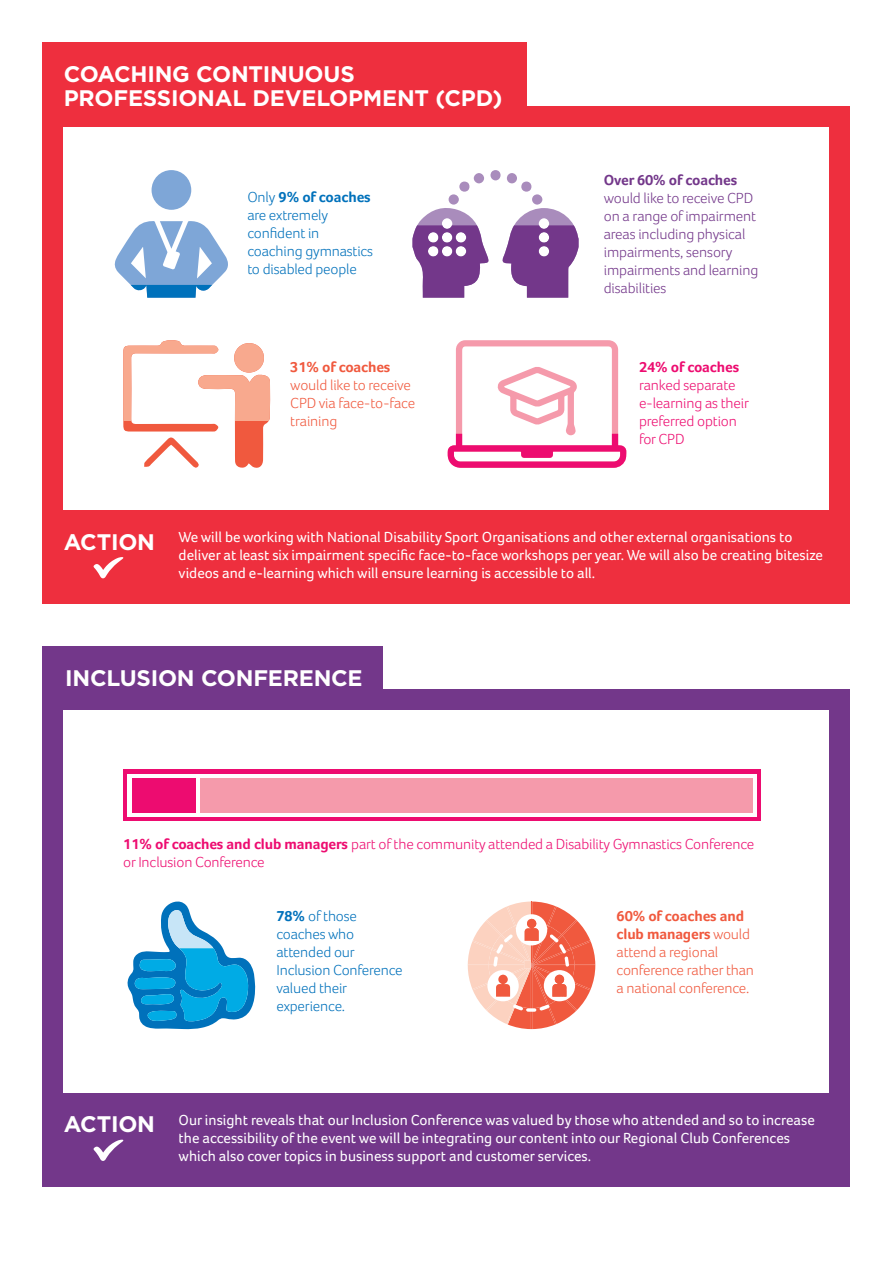
<style>
.page{position:relative;width:893px;height:1263px;background:#fff}
.page>*{position:absolute;margin:0;border:0;box-sizing:border-box;transform-origin:0 0}
.t1{font:700 22.5px/24px "Gotham";letter-spacing:-.01em;color:#fff}
.t2{font:15px/18px "Foco";color:#fff}
.t3{font:300 15px/18px "Foco";letter-spacing:-.01em;color:#ed0c70}
.t4{font:300 15px/18px "Foco";letter-spacing:-.01em;color:#0071bb}
.t5{font:300 15px/18px "Foco";letter-spacing:-.01em;color:#f0593e}
.t6{font:300 15px/18px "Foco";letter-spacing:-.01em;color:#73378a}
.s1{font-weight:700}
</style>
<div class="page">
<div style="left:43px;top:689px;width:807px;height:497px;background:#73378a"></div>
<div style="left:64px;top:710px;width:765px;height:383px;background:#fff"></div>
<div style="left:43px;top:106px;width:807px;height:498px;background:#ee2f3e"></div>
<div style="left:64px;top:128px;width:765px;height:382px;background:#fff"></div>
<div style="left:43px;top:43px;width:484px;height:68px;background:#ee2f3e"></div>
<div style="left:43px;top:646px;width:340px;height:47px;background:#73378a"></div>
<svg style="left:127px;top:901px;width:128px;height:128px"></svg>
<svg style="left:468px;top:901px;width:127px;height:128px"></svg>
<div style="left:151px;top:170px;width:40px;height:40px;background:#7ea6d7;border-radius:50%"></div>
<svg style="left:114px;top:221px;width:114px;height:77px"></svg>
<div style="left:507px;top:173px;width:10px;height:10px;background:#a98cbc;border-radius:50%"></div>
<div style="left:449px;top:194px;width:10px;height:11px;background:#a98cbc;border-radius:50%"></div>
<div style="left:532px;top:194px;width:11px;height:11px;background:#a98cbc;border-radius:50%"></div>
<div style="left:490px;top:170px;width:11px;height:10px;background:#a98cbc;border-radius:50%"></div>
<div style="left:521px;top:181px;width:10px;height:11px;background:#a98cbc;border-radius:50%"></div>
<div style="left:474px;top:173px;width:10px;height:10px;background:#a98cbc;border-radius:50%"></div>
<div style="left:459px;top:181px;width:10px;height:11px;background:#a98cbc;border-radius:50%"></div>
<svg style="left:502px;top:208px;width:77px;height:90px"></svg>
<svg style="left:412px;top:208px;width:77px;height:90px"></svg>
<svg style="left:448px;top:340px;width:178px;height:128px"></svg>
<svg style="left:123px;top:340px;width:147px;height:128px"></svg>
<svg style="left:93px;top:557px;width:30px;height:21px"></svg>
<div style="left:123px;top:770px;width:638px;height:51px;background:#ed0c70"></div>
<svg style="left:128px;top:774px;width:629px;height:42px;background:#fdf1f4"></svg>
<div style="left:132px;top:778px;width:64px;height:34px;background:#ed0c70"></div>
<div style="left:200px;top:778px;width:553px;height:34px;background:#f59aab"></div>
<svg style="left:93px;top:1140px;width:30px;height:21px"></svg>
<p class="t1" style="left:64px;top:62px;width:440px">COACHING CONTINUOUS<br>PROFESSIONAL DEVELOPMENT (CPD)</p>
<p class="t4" style="left:247px;top:188px;width:127px">Only <span class="s1">9% of coaches </span>are extremely confident in coaching gymnastics to disabled people</p>
<p class="t5" style="left:290px;top:358px;width:126px"><span class="s1">31% of coaches </span>would like to receive<br>CPD via face-to-face training</p>
<p class="t6" style="left:604px;top:171px;width:156px"><span class="s1">Over 60% of coaches </span>would like to receive CPD on a range of impairment areas including physical impairments, sensory impairments and learning disabilities</p>
<p class="t3" style="left:639px;top:358px;width:111px"><span class="s1">24% of coaches </span>ranked separate e-learning as their preferred option for CPD</p>
<p class="t1" style="left:64px;top:529px;width:93px">ACTION</p>
<p class="t2" style="left:179px;top:528px;width:646px">We will be working with National Disability Sport Organisations and other external organisations to deliver at least six impairment specific face-to-face workshops per year. We will also be creating bitesize videos and e-learning which will ensure learning is accessible to all.</p>
<p class="t1" style="left:65px;top:665px;width:299px">INCLUSION CONFERENCE</p>
<p class="t3" style="left:123px;top:834px;width:632px"><span class="s1">11% of coaches and club managers</span> part of the community attended a Disability Gymnastics Conference or Inclusion Conference</p>
<p class="t4" style="left:276px;top:907px;width:128px"><span class="s1">78%</span> of those coaches who attended our<br>Inclusion Conference valued their experience.</p>
<p class="t5" style="left:617px;top:907px;width:139px"><span class="s1">60% of coaches and club managers</span> would attend a regional conference rather than a national conference.</p>
<p class="t1" style="left:64px;top:1112px;width:93px">ACTION</p>
<p class="t2" style="left:179px;top:1111px;width:638px">Our insight reveals that our Inclusion Conference was valued by those who attended and so to increase the accessibility of the event we will be integrating our content into our Regional Club Conferences which also cover topics in business support and customer services.</p>
</div>
